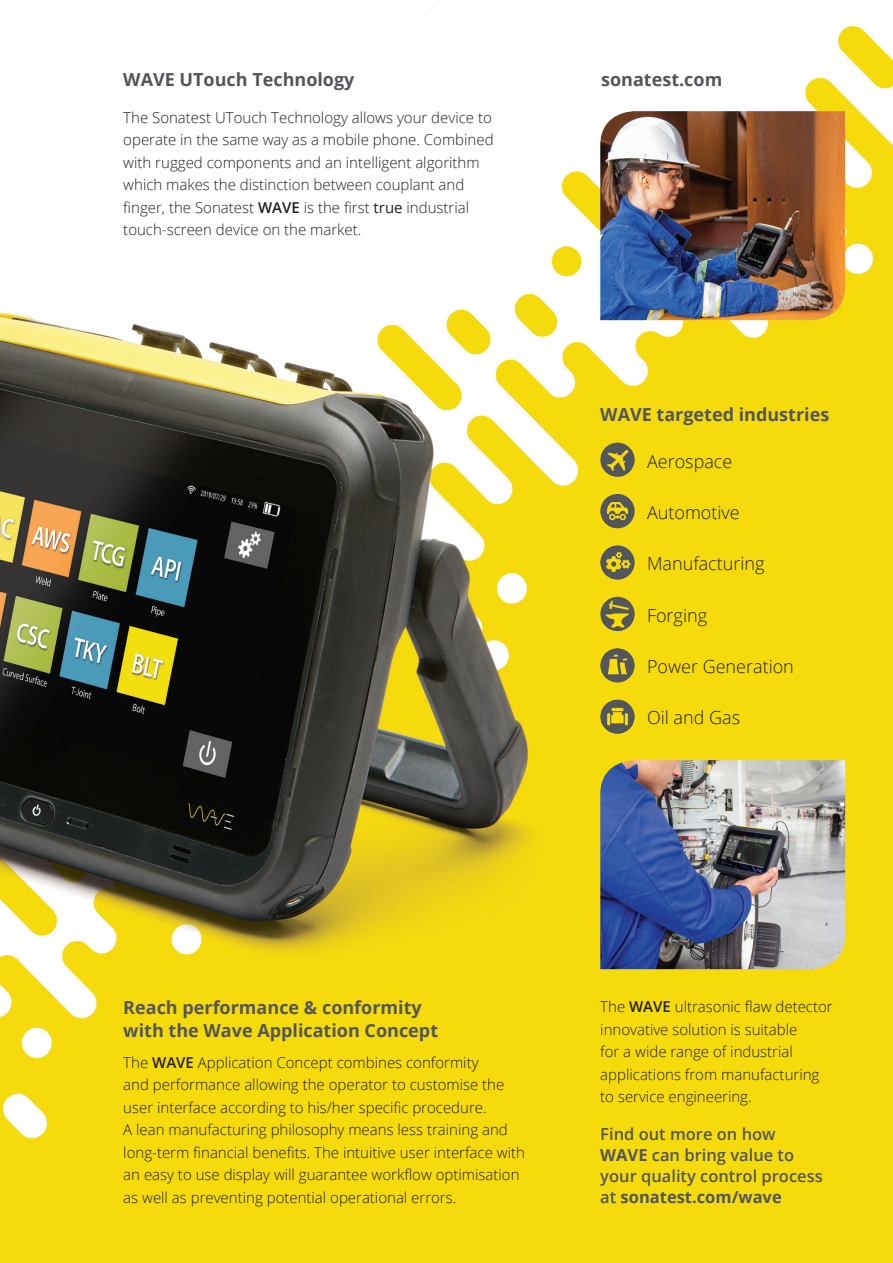
<style>
.page{position:relative;width:893px;height:1263px;background:#fff}
.page>*{position:absolute;margin:0;border:0;box-sizing:border-box;transform-origin:0 0}
.t1{font:700 18px/22.5px "Open Sans";color:#54555a}
.t2{font:300 18px "Open Sans";color:#231f20}
.t3{font:600 16.5px/21px "Open Sans";color:#54555a}
.t4{font:300 15px/22.5px "Open Sans";color:#231f20}
.s1{font-weight:600}
.s2{font-weight:400}
.s3{font-weight:700}
</style>
<div class="page">
<img style="left:0;top:0;width:893px;height:1263px">
<img style="left:600px;top:443px;width:35px;height:34px;border-radius:17px">
<img style="left:600px;top:494px;width:35px;height:34px;border-radius:17px">
<img style="left:600px;top:597px;width:35px;height:34px;border-radius:17px">
<img style="left:600px;top:545px;width:35px;height:35px;border-radius:17px">
<img style="left:600px;top:699px;width:35px;height:35px;border-radius:17px">
<img style="left:600px;top:648px;width:35px;height:34px;border-radius:17px">
<img style="left:600px;top:760px;width:245px;height:209px">
<svg style="left:579px;top:274px;width:58px;height:65px"></svg>
<img style="left:600px;top:111px;width:245px;height:209px">
<div style="left:886px;top:0;width:7px;height:26px;background:#fff"></div>
<p class="t1" style="left:123px;top:68px;width:233px">WAVE UTouch Technology</p>
<p class="t4" style="left:123px;top:106px;width:372px">The Sonatest UTouch Technology allows your device to operate in the same way as a mobile phone. Combined with rugged components and an intelligent algorithm which makes the distinction between couplant and finger, the Sonatest <span class="s1">WAVE</span> is the first <span class="s2">true</span> industrial touch-screen device on the market.</p>
<p class="t1" style="left:601px;top:68px;width:123px">sonatest.com</p>
<p class="t1" style="left:600px;top:403px;width:231px">WAVE targeted industries</p>
<p class="t2" style="left:647px;top:449px;width:87px">Aerospace</p>
<p class="t2" style="left:647px;top:500px;width:94px">Automotive</p>
<p class="t2" style="left:647px;top:552px;width:119px">Manufacturing</p>
<p class="t2" style="left:647px;top:603px;width:62px">Forging</p>
<p class="t2" style="left:647px;top:654px;width:148px">Power Generation</p>
<p class="t2" style="left:647px;top:705px;width:95px">Oil and Gas</p>
<p class="t1" style="left:123px;top:996px;width:316px">Reach performance &amp; conformity with the Wave Application Concept</p>
<p class="t4" style="left:123px;top:1051px;width:403px">The <span class="s1">WAVE</span> Application Concept combines conformity<br>and performance allowing the operator to customise the user interface according to his/her specific procedure.<br>A lean manufacturing philosophy means less training and long-term financial benefits. The intuitive user interface with an easy to use display will guarantee workflow optimisation as well as preventing potential operational errors.</p>
<p class="t4" style="left:600px;top:995px;width:234px">The <span class="s1">WAVE</span> ultrasonic flaw detector innovative solution is suitable<br>for a wide range of industrial applications from manufacturing to service engineering.</p>
<p class="t3" style="left:600px;top:1123px;width:224px">Find out more on how<br><span class="s3">WAVE</span> can bring value to your quality control process at <span class="s3">sonatest.com/wave</span></p>
</div>
